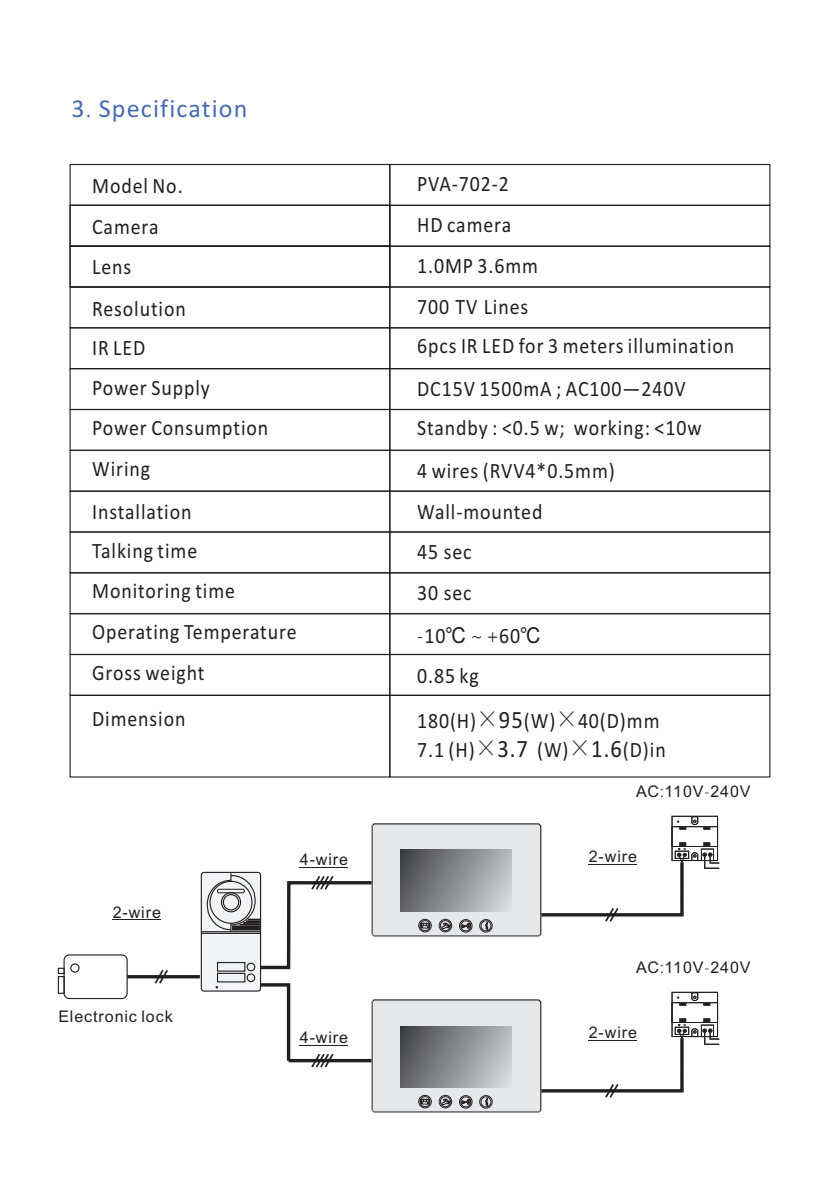
<style>
.page{position:relative;width:840px;height:1191px;background:#fff}
.page>*{position:absolute;margin:0;border:0;box-sizing:border-box;transform-origin:0 0}
.t1{font:26px "Calibri";letter-spacing:.045em;color:#476bb2}
.t2{font:22px/40.8px "Calibri";letter-spacing:.045em;color:#231f20;scale:.9 1}
.t3{font:16px "Arial";letter-spacing:.055em;color:#231f20}
.s1{font-family:"Adobe Fangsong Std"}
.s2{font-family:"Arial Unicode MS"}
.s3{font-family:"Adobe Fangsong Std";font-size:25px}
.s4{font-size:25px}
</style>
<div class="page">
<div style="left:389px;top:246px;width:381px;height:41px;border:1px solid #231f20"></div>
<div style="left:389px;top:164px;width:381px;height:42px;border:1px solid #231f20"></div>
<div style="left:389px;top:286px;width:381px;height:42px;border:1px solid #231f20"></div>
<div style="left:389px;top:327px;width:381px;height:42px;border:1px solid #231f20"></div>
<div style="left:389px;top:368px;width:381px;height:42px;border:1px solid #231f20"></div>
<div style="left:389px;top:409px;width:381px;height:42px;border:1px solid #231f20"></div>
<div style="left:389px;top:450px;width:381px;height:42px;border:1px solid #231f20"></div>
<div style="left:389px;top:490px;width:381px;height:42px;border:1px solid #231f20"></div>
<div style="left:389px;top:531px;width:381px;height:42px;border:1px solid #231f20"></div>
<div style="left:389px;top:572px;width:381px;height:42px;border:1px solid #231f20"></div>
<div style="left:389px;top:613px;width:381px;height:42px;border:1px solid #231f20"></div>
<div style="left:389px;top:654px;width:381px;height:42px;border:1px solid #231f20"></div>
<div style="left:69px;top:205px;width:321px;height:42px;border:1px solid #231f20"></div>
<div style="left:69px;top:246px;width:321px;height:41px;border:1px solid #231f20"></div>
<div style="left:69px;top:164px;width:321px;height:42px;border:1px solid #231f20"></div>
<div style="left:69px;top:286px;width:321px;height:42px;border:1px solid #231f20"></div>
<div style="left:69px;top:327px;width:321px;height:42px;border:1px solid #231f20"></div>
<div style="left:69px;top:368px;width:321px;height:42px;border:1px solid #231f20"></div>
<div style="left:69px;top:409px;width:321px;height:42px;border:1px solid #231f20"></div>
<div style="left:69px;top:450px;width:321px;height:42px;border:1px solid #231f20"></div>
<div style="left:69px;top:490px;width:321px;height:42px;border:1px solid #231f20"></div>
<div style="left:69px;top:531px;width:321px;height:42px;border:1px solid #231f20"></div>
<div style="left:69px;top:572px;width:321px;height:42px;border:1px solid #231f20"></div>
<div style="left:69px;top:613px;width:321px;height:42px;border:1px solid #231f20"></div>
<div style="left:69px;top:654px;width:321px;height:42px;border:1px solid #231f20"></div>
<div style="left:389px;top:695px;width:381px;height:82px;border:1px solid #231f20"></div>
<div style="left:69px;top:695px;width:321px;height:82px;border:1px solid #231f20"></div>
<div style="left:63px;top:954px;width:65px;height:45px;border:1px solid #231f20;border-radius:5px"></div>
<div style="left:58px;top:976px;width:7px;height:18px;border:1px solid #231f20"></div>
<div style="left:58px;top:967px;width:7px;height:7px;border:1px solid #231f20"></div>
<div style="left:70px;top:963px;width:10px;height:9px;border:1px solid #231f20;border-radius:50%"></div>
<hr style="left:127px;top:975px;width:73px;height:3px;background:#231f20">
<svg style="left:153px;top:970px;width:16px;height:14px"></svg>
<hr style="left:113px;top:919px;width:48px;height:1px;background:#231f20">
<hr style="left:288px;top:1059px;width:86px;height:3px;background:#231f20">
<svg style="left:309px;top:1053px;width:26px;height:15px"></svg>
<hr style="left:300px;top:1044px;width:48px;height:1px;background:#231f20">
<svg style="left:255px;top:981px;width:37px;height:82px"></svg>
<div style="left:201px;top:872px;width:60px;height:119px;background:#f2f3f4;border:1px solid #231f20;border-radius:3px"></div>
<div style="left:246px;top:973px;width:9px;height:9px;border:1px solid #231f20;border-radius:50%"></div>
<div style="left:217px;top:972px;width:28px;height:10px;border:1px solid #231f20"></div>
<hr style="left:201px;top:932px;width:59px;height:2px;background:#231f20">
<hr style="left:201px;top:931px;width:59px;height:1px;background:#231f20">
<svg style="left:207px;top:815px;width:513px;height:156px"></svg>
<svg style="left:371px;top:991px;width:349px;height:122px"></svg>
<p class="t1" style="left:71px;top:98px;width:177px">3<span class="s1">.</span> Specification</p>
<p class="t2" style="left:92px;top:167px;width:102px">Model No.</p>
<p class="t2" style="left:417px;top:165px;width:103px">PVA-702-2</p>
<p class="t2" style="left:92px;top:208px;width:75px">Camera<br>Lens</p>
<p class="t2" style="left:417px;top:206px;width:136px">HD camera<br>1.0MP 3.6mm</p>
<p class="t2" style="left:92px;top:290px;width:106px">Resolution</p>
<p class="t2" style="left:417px;top:288px;width:125px">700 TV Lines</p>
<p class="t2" style="left:92px;top:329px;width:61px">IR LED</p>
<p class="t2" style="left:417px;top:327px;width:354px">6pcs IR LED for 3 meters illumination</p>
<p class="t2" style="left:92px;top:369px;width:197px">Power Supply<br>Power Consumption<br>Wiring</p>
<p class="t2" style="left:92px;top:493px;width:112px">Installation</p>
<p class="t2" style="left:417px;top:371px;width:317px;line-height:39.4px">DC15V 1500mA ; AC100—240V<br>Standby : &lt;0.5 w; working: &lt;10w</p>
<p class="t2" style="left:417px;top:452px;width:221px">4 wires (RVV4*0.5mm)<br>Wall-mounted</p>
<p class="t2" style="left:92px;top:532px;width:228px">Talking time<br>Monitoring time<br>Operating Temperature<br>Gross weight</p>
<p class="t2" style="left:92px;top:700px;width:105px">Dimension</p>
<p class="t2" style="left:417px;top:533px;width:138px;line-height:41.6px">45 sec<br>30 sec<br><span class="s1">-</span>10<span class="s2">℃</span> <span class="s1">~ +</span>60<span class="s2">℃</span></p>
<p class="t2" style="left:417px;top:657px;width:70px">0.85 kg</p>
<p class="t2" style="left:417px;top:708px;width:277px;line-height:28.6px">180(H)<span class="s3">×</span><span class="s4">95</span>(W)<span class="s3">×</span>40(D)mm<br>7.1 (H)<span class="s3">×</span><span class="s4">3.7</span> (W)<span class="s3">×</span><span class="s4">1.6</span>(D)in</p>
<p class="t3" style="left:635px;top:785px;width:116px">AC<span class="s1">:</span>110V<span class="s1">-</span>240V</p>
<p class="t3" style="left:300px;top:853px;width:50px">4-wire</p>
<p class="t3" style="left:588px;top:850px;width:50px">2-wire</p>
<p class="t3" style="left:113px;top:906px;width:50px">2-wire</p>
<p class="t3" style="left:635px;top:961px;width:116px">AC<span class="s1">:</span>110V<span class="s1">-</span>240V</p>
<p class="t3" style="left:58px;top:1010px;width:116px">Electronic lock</p>
<p class="t3" style="left:300px;top:1031px;width:50px">4-wire</p>
<p class="t3" style="left:588px;top:1026px;width:50px">2-wire</p>
</div>
